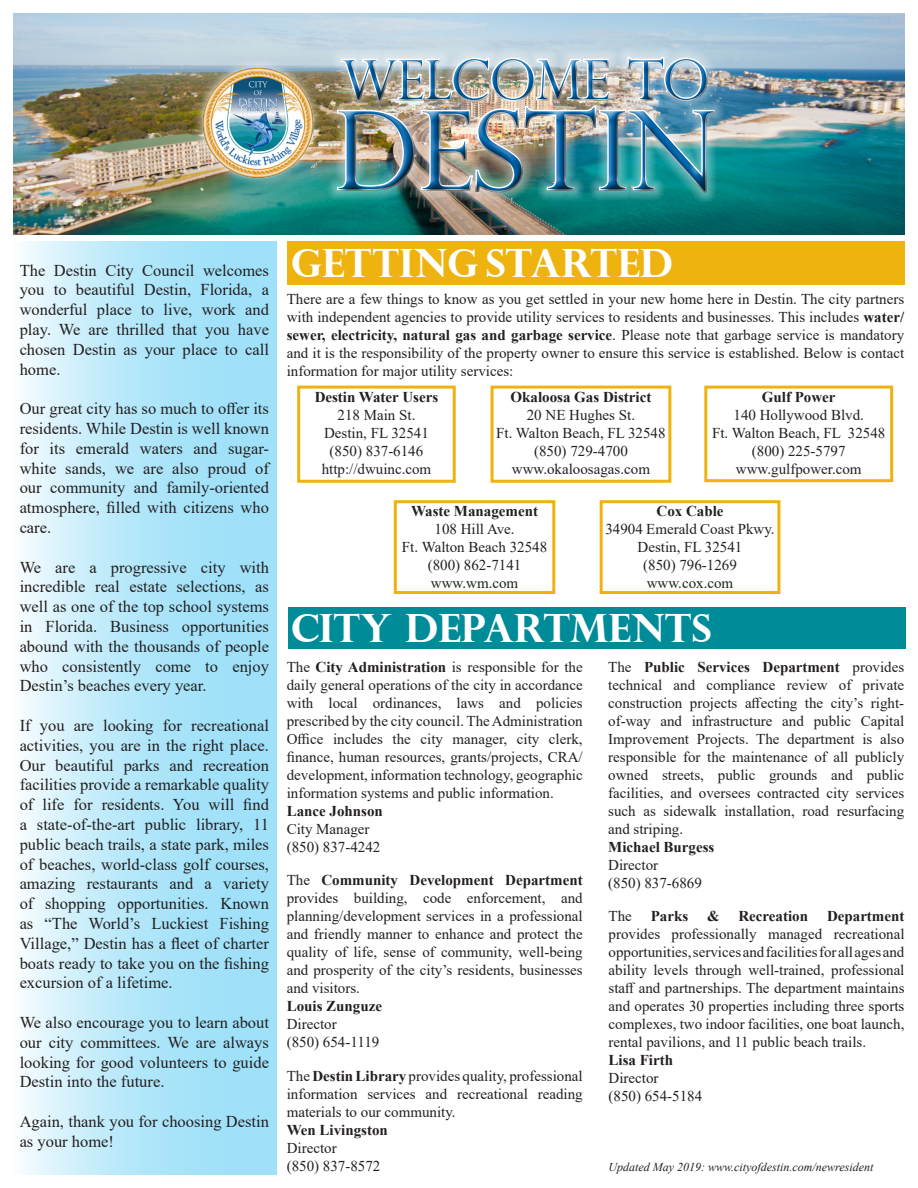
<style>
.page{position:relative;width:918px;height:1188px;background:#fff}
.page>*{position:absolute;margin:0;border:0;box-sizing:border-box;transform-origin:0 0}
.t1{font:300 108px "Perpetua Titling";color:#0063aa}
.t2{font:300 54px "Perpetua Titling";color:#0063aa}
.t3{font:700 39px "Perpetua Titling";color:#fff}
.t4{font:16.5px/19.8px "Times New Roman";color:#231f20;text-align:justify}
.t5{font:15px/18px "Times New Roman";color:#231f20;text-align:justify}
.t6{font:700 15px "Times New Roman";color:#231f20}
.t7{font:italic 12px "Times New Roman";color:#231f20}
.s1{font-weight:700}
</style>
<div class="page">
<img style="left:13px;top:14px;width:892px;height:220px">
<div style="left:193px;top:57px;width:129px;height:130px;background:#c3d4df"></div>
<img style="left:190px;top:61px;width:133px;height:126px">
<svg style="left:335px;top:13px;width:381px;height:33px;background:#b9d3e4"></svg>
<div style="left:326px;top:46px;width:397px;height:151px;background:#fff;opacity:.75"></div>
<div style="left:328px;top:52px;width:397px;height:151px;background:#231f20;opacity:.75"></div>
<svg style="left:24px;top:241px;width:253px;height:933px;background:#b7e8fa"></svg>
<div style="left:287px;top:241px;width:617px;height:44px;background:#efb310"></div>
<div style="left:297px;top:386px;width:159px;height:97px;border:3px solid #eeb310"></div>
<div style="left:704px;top:386px;width:189px;height:96px;border:3px solid #efb310"></div>
<div style="left:394px;top:500px;width:161px;height:94px;border:3px solid #efb310"></div>
<div style="left:491px;top:386px;width:180px;height:97px;border:3px solid #efb310"></div>
<div style="left:288px;top:607px;width:617px;height:42px;background:#008b99"></div>
<div style="left:600px;top:500px;width:180px;height:94px;border:3px solid #efb310"></div>
<h2 class="t2" style="left:342px;top:47px;width:369px">WELCOME TO</h2>
<h1 class="t1" style="left:334px;top:85px;width:384px">DESTIN</h1>
<p class="t4" style="left:20px;top:260px;width:251px">The Destin City Council welcomes you to beautiful Destin, Florida, a wonderful place to live, work and play. We are thrilled that you have chosen Destin as your place to call home.</p>
<p class="t4" style="left:20px;top:398px;width:251px">Our great city has so much to offer its residents. While Destin is well known for its emerald waters and sugar&shy;white sands, we are also proud of our community and family-oriented atmosphere, filled with citizens who care.</p>
<p class="t4" style="left:20px;top:557px;width:251px">We are a progressive city with incredible real estate selections, as well as one of the top school systems in Florida. Business opportunities abound with the thousands of people who consistently come to enjoy Destin’s beaches every year.</p>
<p class="t4" style="left:20px;top:715px;width:251px">If you are looking for recreational activities, you are in the right place.<br>Our beautiful parks and recreation facilities provide a remarkable quality of life for residents. You will find a state-of-the-art public library, 11 public beach trails, a state park, miles of beaches, world-class golf courses, amazing restaurants and a variety of shopping opportunities. Known as “The World’s Luckiest Fishing Village,” Destin has a fleet of charter boats ready to take you on the fishing excursion of a lifetime.</p>
<p class="t4" style="left:20px;top:1012px;width:251px">We also encourage you to learn about our city committees. We are always looking for good volunteers to guide Destin into the future.</p>
<p class="t4" style="left:20px;top:1111px;width:251px">Again, thank you for choosing Destin as your home!</p>
<p class="t3" style="left:291px;top:239px;width:383px">GETTING STARTED</p>
<p class="t5" style="left:287px;top:289px;width:619px">There are a few things to know as you get settled in your new home here in Destin. The city partners with independent agencies to provide utility services to residents and businesses. This includes <span class="s1">water/ sewer, electricity, natural gas and garbage service</span>. Please note that garbage service is mandatory and it is the responsibility of the property owner to ensure this service is established. Below is contact information for major utility services:</p>
<p class="t6" style="left:315px;top:386px;width:125px">Destin Water Users</p>
<p class="t5" style="left:338px;top:405px;width:79px">218 Main St.</p>
<p class="t5" style="left:324px;top:423px;width:106px">Destin, FL 32541</p>
<p class="t5" style="left:330px;top:441px;width:95px">(850) 837-6146</p>
<p class="t5" style="left:322px;top:459px;width:111px">http://dwuinc.com</p>
<p class="t6" style="left:511px;top:386px;width:142px">Okaloosa Gas District</p>
<p class="t5" style="left:527px;top:405px;width:110px">20 NE Hughes St.</p>
<p class="t5" style="left:496px;top:423px;width:171px">Ft. Walton Beach, FL 32548</p>
<p class="t5" style="left:534px;top:441px;width:95px">(850) 729-4700</p>
<p class="t5" style="left:512px;top:459px;width:140px">www.okaloosagas.com</p>
<p class="t6" style="left:762px;top:386px;width:75px">Gulf Power</p>
<p class="t5" style="left:734px;top:405px;width:132px">140 Hollywood Blvd.</p>
<p class="t5" style="left:712px;top:423px;width:175px">Ft. Walton Beach, FL 32548</p>
<p class="t5" style="left:752px;top:441px;width:95px">(800) 225-5797</p>
<p class="t5" style="left:736px;top:459px;width:127px">www.gulfpower.com</p>
<p class="t6" style="left:411px;top:500px;width:129px">Waste Management</p>
<p class="t5" style="left:435px;top:520px;width:82px">108 Hill Ave.</p>
<p class="t5" style="left:402px;top:538px;width:147px">Ft. Walton Beach 32548</p>
<p class="t5" style="left:428px;top:556px;width:95px">(800) 862-7141</p>
<p class="t5" style="left:431px;top:574px;width:89px">www.wm.com</p>
<p class="t6" style="left:657px;top:500px;width:69px">Cox Cable</p>
<p class="t5" style="left:605px;top:520px;width:171px;text-align:center">34904 Emerald Coast Pkwy.<br>Destin, FL 32541</p>
<p class="t5" style="left:643px;top:556px;width:95px">(850) 796-1269</p>
<p class="t5" style="left:647px;top:574px;width:88px">www.cox.com</p>
<p class="t3" style="left:291px;top:603px;width:422px">CITY DEPARTMENTS</p>
<p class="t5" style="left:287px;top:657px;width:298px">The <span class="s1">City Administration</span> is responsible for the daily general operations of the city in accordance with local ordinances, laws and policies prescribed by the city council. The Administration Office includes the city manager, city clerk, finance, human resources, grants/projects, CRA/ development, information technology, geographic information systems and public information.</p>
<p class="t6" style="left:287px;top:800px;width:98px">Lance Johnson</p>
<p class="t5" style="left:287px;top:819px;width:84px">City Manager</p>
<p class="t5" style="left:287px;top:837px;width:95px">(850) 837-4242</p>
<p class="t5" style="left:287px;top:870px;width:298px">The <span class="s1">Community Development Department </span>provides building, code enforcement, and planning/development services in a professional and friendly manner to enhance and protect the quality of life, sense of community, well-being and prosperity of the city’s residents, businesses and visitors.</p>
<p class="t6" style="left:287px;top:995px;width:97px">Louis Zunguze</p>
<p class="t5" style="left:287px;top:1014px;width:51px">Director</p>
<p class="t5" style="left:287px;top:1032px;width:94px">(850) 654-1119</p>
<p class="t5" style="left:287px;top:1066px;width:297px">The <span class="s1">Destin Library</span> provides quality, professional information services and recreational reading materials to our community.</p>
<p class="t6" style="left:287px;top:1119px;width:103px">Wen Livingston</p>
<p class="t5" style="left:287px;top:1138px;width:51px">Director</p>
<p class="t5" style="left:287px;top:1156px;width:95px">(850) 837-8572</p>
<p class="t5" style="left:608px;top:657px;width:298px">The <span class="s1">Public Services Department</span> provides technical and compliance review of private construction projects affecting the city’s right&shy;of-way and infrastructure and public Capital Improvement Projects. The department is also responsible for the maintenance of all publicly owned streets, public grounds and public facilities, and oversees contracted city services such as sidewalk installation, road resurfacing and striping.</p>
<p class="t6" style="left:608px;top:836px;width:108px">Michael Burgess</p>
<p class="t5" style="left:608px;top:855px;width:51px">Director</p>
<p class="t5" style="left:608px;top:873px;width:95px">(850) 837-6869</p>
<p class="t5" style="left:609px;top:907px;width:25px">The</p>
<p class="t6" style="left:651px;top:906px;width:39px">Parks</p>
<p class="t6" style="left:707px;top:906px;width:14px">&amp;</p>
<p class="t6" style="left:738px;top:906px;width:71px">Recreation</p>
<p class="t5" style="left:609px;top:907px;width:297px;text-indent:218px"><span class="s1">Department </span>provides professionally managed recreational opportunities, services and facilities for all ages and ability levels through well-trained, professional staff and partnerships. The department maintains and operates 30 properties including three sports complexes, two indoor facilities, one boat launch, rental pavilions, and 11 public beach trails.</p>
<p class="t6" style="left:609px;top:1050px;width:66px">Lisa Firth</p>
<p class="t5" style="left:609px;top:1069px;width:51px">Director</p>
<p class="t5" style="left:609px;top:1087px;width:95px">(850) 654-5184</p>
<p class="t7" style="left:609px;top:1159px;width:266px">Updated May 2019: www.cityofdestin.com/newresident</p>
</div>
